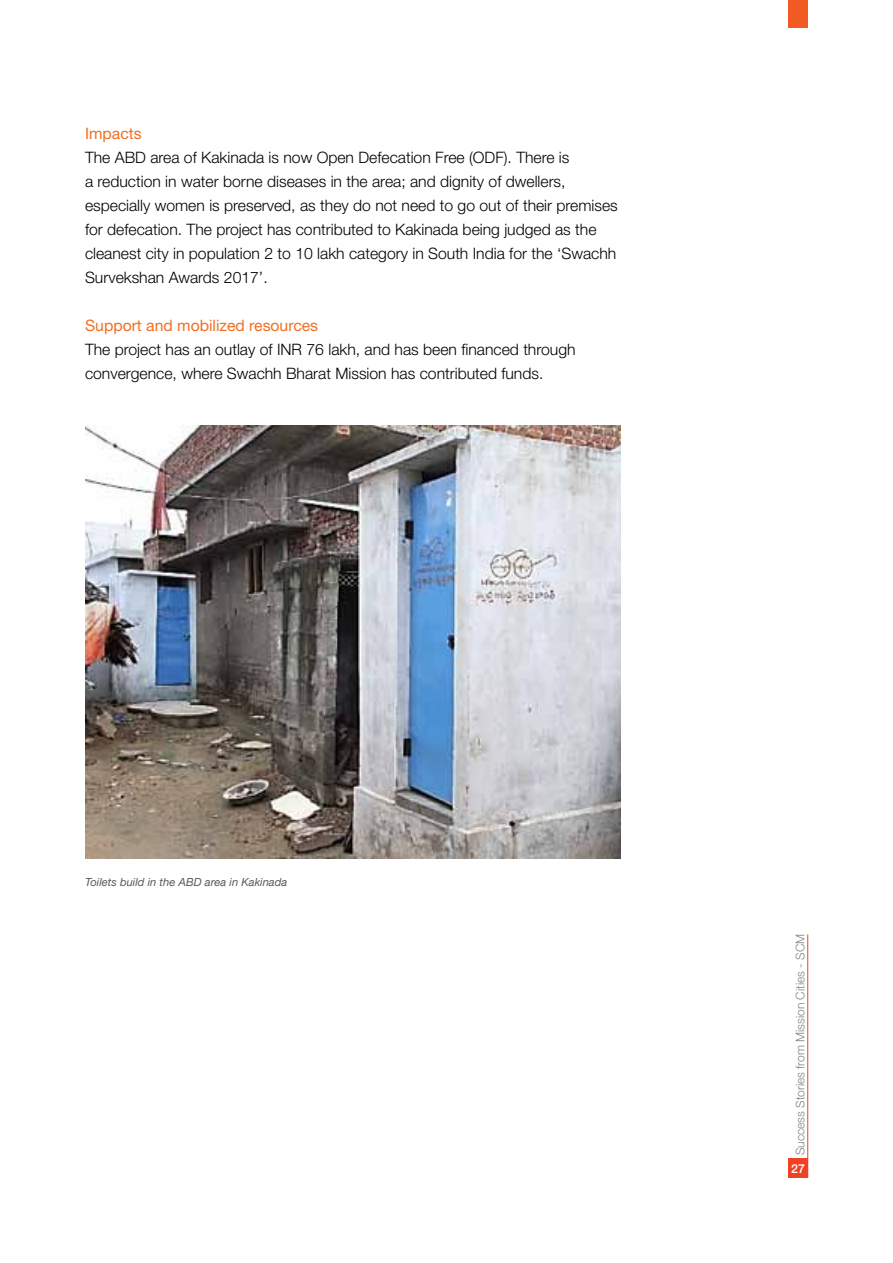
<style>
.page{position:relative;width:893px;height:1263px;background:#fff}
.page>*{position:absolute;margin:0;border:0;box-sizing:border-box;transform-origin:0 0}
.t1{font:300 15.75px/24px "Helvetica Neue LT Std";color:#000}
.t2{font:15.75px "Helvetica Neue LT Std";color:#f36f21}
.t3{font:500 12.3px "Helvetica Neue LT Std";color:#fff}
.t4{font:300 12px "Helvetica Neue LT Std";color:#808285}
.t5{font:italic 11.25px "Helvetica Neue LT Std";color:#58595b}
</style>
<div class="page">
<div style="left:788px;top:1158px;width:20px;height:20px;background:#ef4123"></div>
<hr style="left:807px;top:934px;width:1px;height:243px;background:#ef4123">
<div style="left:788px;top:0;width:20px;height:28px;background:#f15a22"></div>
<img style="left:85px;top:426px;width:536px;height:432px">
<p class="t2" style="left:85px;top:124px;width:58px">Impacts</p>
<p class="t1" style="left:85px;top:145px;width:534px">The ABD area of Kakinada is now Open Defecation Free (ODF). There is<br>a reduction in water borne diseases in the area; and dignity of dwellers, especially women is preserved, as they do not need to go out of their premises for defecation. The project has contributed to Kakinada being judged as the cleanest city in population 2 to 10 lakh category in South India for the ‘Swachh Survekshan Awards 2017’.</p>
<p class="t2" style="left:85px;top:316px;width:235px">Support and mobilized resources</p>
<p class="t1" style="left:85px;top:337px;width:492px">The project has an outlay of INR 76 lakh, and has been financed through convergence, where Swachh Bharat Mission has contributed funds.</p>
<p class="t5" style="left:85px;top:875px;width:204px">Toilets build in the ABD area in Kakinada</p>
<p class="t4" style="left:793px;top:1155px;width:223px;rotate:-90deg">Success Stories from Mission Cities - SCM</p>
<p class="t3" style="left:791px;top:1161px;width:15px">27</p>
</div>
